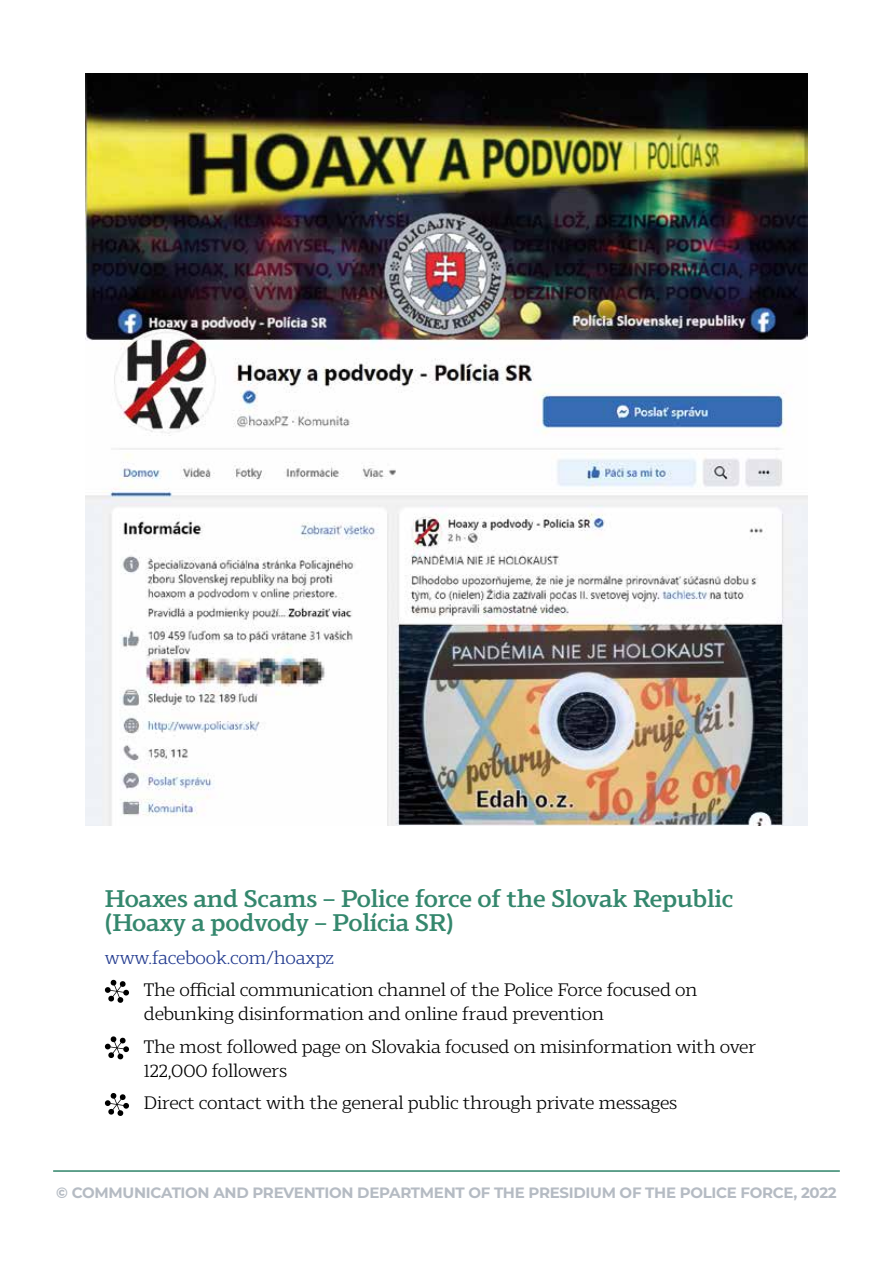
<style>
.page{position:relative;width:893px;height:1263px;background:#fff}
.page>*{position:absolute;margin:0;border:0;box-sizing:border-box;transform-origin:0 0}
.t1{font:500 24px/24px "Scharf";letter-spacing:-.01em;color:#34876d}
.t2{font:18px/24px "Scharf";letter-spacing:-.01em;color:#000}
.t3{font:18px "Scharf";letter-spacing:-.01em;color:#213a8f}
.t4{font:700 15px "Montserrat";letter-spacing:-.02em;color:#b5bbc3}
</style>
<div class="page">
<img style="left:85px;top:73px;width:723px;height:753px">
<hr style="left:53px;top:1170px;width:787px;height:2px;background:#34876d">
<svg style="left:105px;top:979px;width:24px;height:24px"></svg>
<svg style="left:105px;top:1036px;width:24px;height:24px"></svg>
<svg style="left:105px;top:1093px;width:24px;height:23px"></svg>
<h1 class="t1" style="left:105px;top:884px;width:630px">Hoaxes and Scams – Police force of the Slovak Republic (Hoaxy a podvody – Polícia SR)</h1>
<p class="t3" style="left:105px;top:944px;width:231px">www.facebook.com/hoaxpz</p>
<p class="t2" style="left:144px;top:976px;width:555px">The official communication channel of the Police Force focused on debunking disinformation and online fraud prevention</p>
<p class="t2" style="left:144px;top:1033px;width:614px">The most followed page on Slovakia focused on misinformation with over<br>122,000 followers</p>
<p class="t2" style="left:144px;top:1089px;width:535px">Direct contact with the general public through private messages</p>
<p class="t4" style="left:56px;top:1182px;width:782px">© COMMUNICATION AND PREVENTION DEPARTMENT OF THE PRESIDIUM OF THE POLICE FORCE, 2022</p>
</div>
